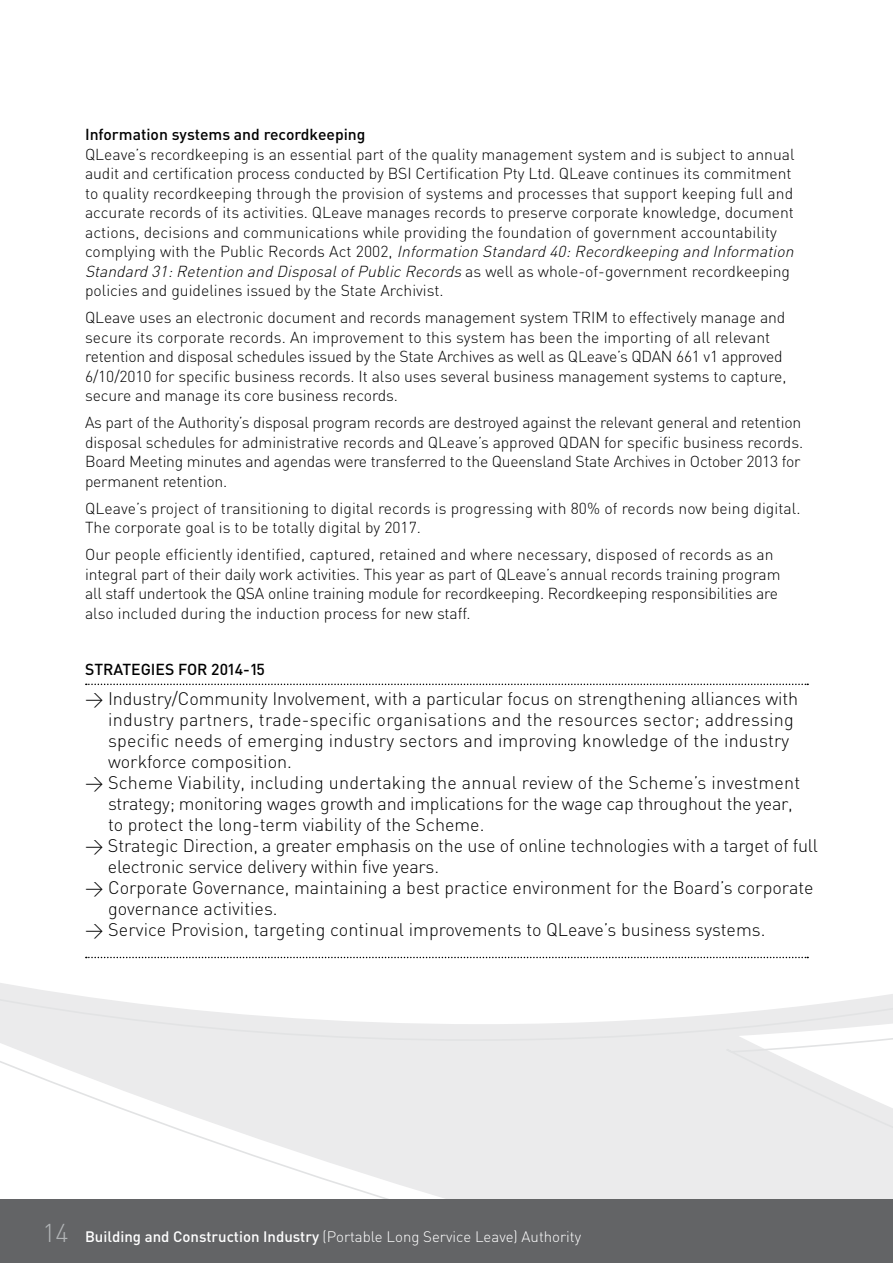
<style>
.page{position:relative;width:893px;height:1263px;background:#fff}
.page>*{position:absolute;margin:0;border:0;box-sizing:border-box;transform-origin:0 0}
.t1{font:300 18px "DIN";color:#000}
.t2{font:300 15.75px/19.5px "DIN";letter-spacing:-.005em;color:#000}
.t3{font:500 15.75px "DIN";color:#000}
.t4{font:300 15px "DIN";color:#fff}
.s1{font-style:italic}
.s2{font-size:25.5px;color:#b1b4b6}
.s3{font-weight:500}
</style>
<div class="page">
<svg style="left:0;top:683px;width:892px;height:516px"></svg>
<div style="left:0;top:1199px;width:893px;height:64px;background:#636466"></div>
<svg style="left:892px;top:994px;width:1px;height:205px"></svg>
<svg style="left:86px;top:684px;width:722px;height:1px"></svg>
<svg style="left:86px;top:957px;width:722px;height:1px"></svg>
<p class="t3" style="left:85px;top:125px;width:282px">Information systems and recordkeeping</p>
<p class="t2" style="left:85px;top:144px;width:714px">QLeave’s recordkeeping is an essential part of the quality management system and is subject to annual audit and certification process conducted by BSI Certification Pty Ltd. QLeave continues its commitment to quality recordkeeping through the provision of systems and processes that support keeping full and accurate records of its activities. QLeave manages records to preserve corporate knowledge, document actions, decisions and communications while providing the foundation of government accountability<br>c o m p ly i n g w i t h t h e P u b l i c R e c o rd s Ac t 2 0 0 2 , <span class="s1">Information Standard 40:Recordkeeping and Information Standard 31:Retention and DisposalofPublic Records</span> a s we l l a s w h o le - o f - g ove rn m e n t re c o rd ke e p i n g policies and guidelines issued by the State Archivist.</p>
<p class="t2" style="left:85px;top:308px;width:703px">QLeave uses an electronic document and records management system TRIM to effectively manage and secure its corporate records. An improvement to this system has been the importing of all relevant retention and disposal schedules issued by the State Archives as well as QLeave’s QDAN 661 v1 approved 6/10/2010 for specific business records. It also uses several business management systems to capture, secure and manage its core business records.</p>
<p class="t2" style="left:85px;top:413px;width:720px">As part of the Authority’s disposal program records are destroyed against the relevant general and retention disposal schedules for administrative records and QLeave’s approved QDAN for specific business records.<br>Board Meeting minutes and agendas were transferred to the Queensland State Archives in October 2013 for permanent retention.</p>
<p class="t2" style="left:85px;top:498px;width:717px">QLeave’s project of transitioning to digital records is progressing with 80% of records now being digital.<br>The corporate goal is to be totally digital by 2017.</p>
<p class="t2" style="left:85px;top:545px;width:697px">Our people efficiently identified, captured, retained and where necessary, disposed of records as an integral part of their daily work activities. This year as part of QLeave’s annual records training program all staff undertook the QSA online training module for recordkeeping. Recordkeeping responsibilities are also included during the induction process for new staff.</p>
<p class="t3" style="left:85px;top:659px;width:20px">Strategies</p>
<p class="t3" style="left:178px;top:659px;width:11px">for</p>
<p class="t3" style="left:211px;top:659px;width:55px">2014-15</p>
<p class="t1" style="left:85px;top:687px;width:715px">&gt; Industry/Community Involvement, with a particular focus on strengthening alliances with</p>
<p class="t1" style="left:108px;top:708px;width:687px">industry partners, trade-specific organisations and the resources sector; addressing</p>
<p class="t1" style="left:108px;top:729px;width:683px">specific needs of emerging industry sectors and improving knowledge of the industry</p>
<p class="t1" style="left:108px;top:750px;width:185px">workforce composition.</p>
<p class="t1" style="left:85px;top:771px;width:717px">&gt; Scheme Viability, including undertaking the annual review of the Scheme’s investment</p>
<p class="t1" style="left:108px;top:792px;width:686px">strategy; monitoring wages growth and implications for the wage cap throughout the year,</p>
<p class="t1" style="left:108px;top:813px;width:378px">to protect the long-term viability of the Scheme.</p>
<p class="t1" style="left:85px;top:834px;width:735px">&gt; Strategic Direction, a greater emphasis on the use of online technologies with a target of full</p>
<p class="t1" style="left:108px;top:855px;width:333px">electronic service delivery within five years.</p>
<p class="t1" style="left:85px;top:876px;width:730px">&gt; Corporate Governance, maintaining a best practice environment for the Board’s corporate</p>
<p class="t1" style="left:108px;top:897px;width:171px">governance activities.</p>
<p class="t1" style="left:85px;top:918px;width:682px">&gt; Service Provision, targeting continual improvements to QLeave’s business systems.</p>
<p class="t4" style="left:43px;top:1227px;width:540px"><span class="s2">14</span> <span class="s3">Building and Construction Industry</span> (Portable Long Service Leave) Authority</p>
</div>
